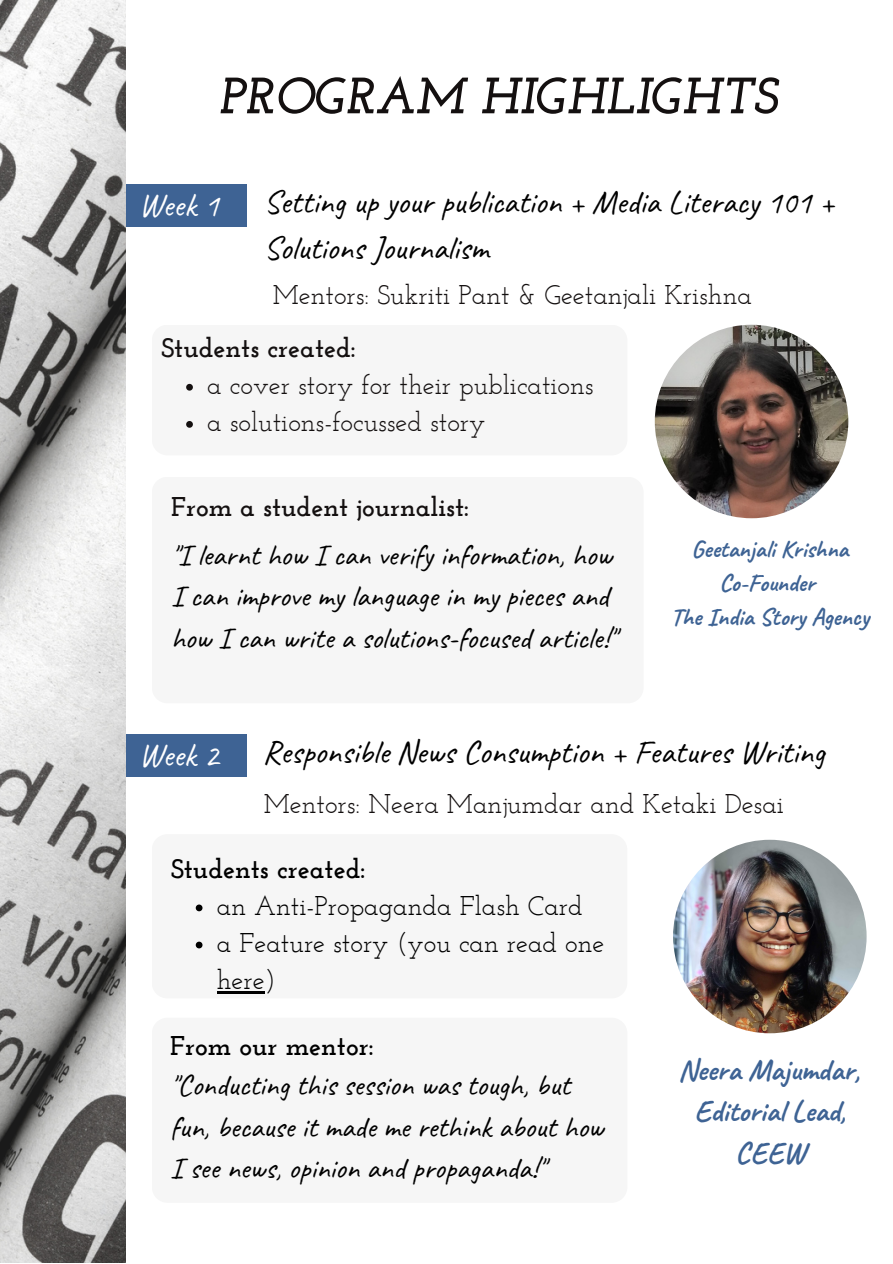
<style>
.page{position:relative;width:893px;height:1264px;background:#fff}
.page>*{position:absolute;margin:0;border:0;box-sizing:border-box;transform-origin:0 0}
.t1{font:italic 700 51px "Josefin Slab";color:#141010}
.t2{font:33px/46px "Caveat";color:#000}
.t3{font:33px "Caveat";color:#fff}
.t4{font:30px/41.5px "Caveat";color:#000}
.t5{font:700 30px/41.5px "Caveat";color:#3e6394;text-align:center}
.t6{font:27px "Josefin Slab";color:#141010}
.t7{font:27px/37px "Josefin Slab";color:#000}
.t8{font:700 27px "Josefin Slab";color:#141010}
.t9{font:700 27px "Josefin Slab";color:#000}
.t10{font:700 24.3px "Caveat";color:#3e6394}
</style>
<div class="page">
<div style="left:126px;top:184px;width:121px;height:43px;background:#3e6394"></div>
<img style="left:0;top:0;width:126px;height:1262px">
<svg style="left:186px;top:384px;width:7px;height:6px"></svg>
<svg style="left:186px;top:421px;width:7px;height:7px"></svg>
<img style="left:654px;top:325px;width:194px;height:193px;border-radius:50%">
<div style="left:126px;top:734px;width:120px;height:42px;background:#3e6394"></div>
<svg style="left:196px;top:904px;width:6px;height:7px"></svg>
<svg style="left:196px;top:941px;width:6px;height:7px"></svg>
<hr style="left:217px;top:991px;width:48px;height:2px;background:#000">
<img style="left:673px;top:839px;width:193px;height:194px;border-radius:50%">
<p class="t1" style="left:219px;top:75px;width:560px">PROGRAM HIGHLIGHTS</p>
<p class="t3" style="left:139px;top:184px;width:82px">Week 1</p>
<p class="t2" style="left:264px;top:179px;width:572px">Setting up your publication + Media Literacy 101 +<br>Solutions Journalism</p>
<p class="t6" style="left:273px;top:283px;width:480px">Mentors: Sukriti Pant &amp; Geetanjali Krishna</p>
<p class="t8" style="left:161px;top:336px;width:196px">Students created:</p>
<p class="t6" style="left:207px;top:374px;width:388px">a cover story for their publications</p>
<p class="t6" style="left:207px;top:411px;width:279px">a solutions-focussed story</p>
<p class="t8" style="left:171px;top:496px;width:299px">From a student journalist:</p>
<p class="t4" style="left:171px;top:534px;width:446px">"I learnt how I can verify information, how<br>I can improve my language in my pieces and how I can write a solutions-focused article!"</p>
<p class="t10" style="left:691px;top:534px;width:159px">Geetanjali Krishna</p>
<p class="t10" style="left:719px;top:567px;width:97px">Co-Founder</p>
<p class="t10" style="left:670px;top:601px;width:200px">The India Story Agency</p>
<p class="t3" style="left:139px;top:734px;width:82px">Week 2</p>
<p class="t2" style="left:264px;top:729px;width:562px">Responsible News Consumption + Features Writing</p>
<p class="t6" style="left:264px;top:793px;width:521px">Mentors: Neera Manjumdar and Ketaki Desai</p>
<p class="t9" style="left:171px;top:857px;width:196px">Students created:</p>
<p class="t7" style="left:217px;top:889px;width:367px">an Anti-Propaganda Flash Card</p>
<p class="t7" style="left:217px;top:926px;width:389px">a Feature story (you can read one here)</p>
<p class="t9" style="left:170px;top:1035px;width:205px">From our mentor:</p>
<p class="t4" style="left:170px;top:1064px;width:434px">"Conducting this session was tough, but fun, because it made me rethink about how<br>I see news, opinion and propaganda!"</p>
<p class="t5" style="left:679px;top:1049px;width:182px">Neera Majumdar,<br>Editorial Lead,<br>CEEW</p>
</div>
